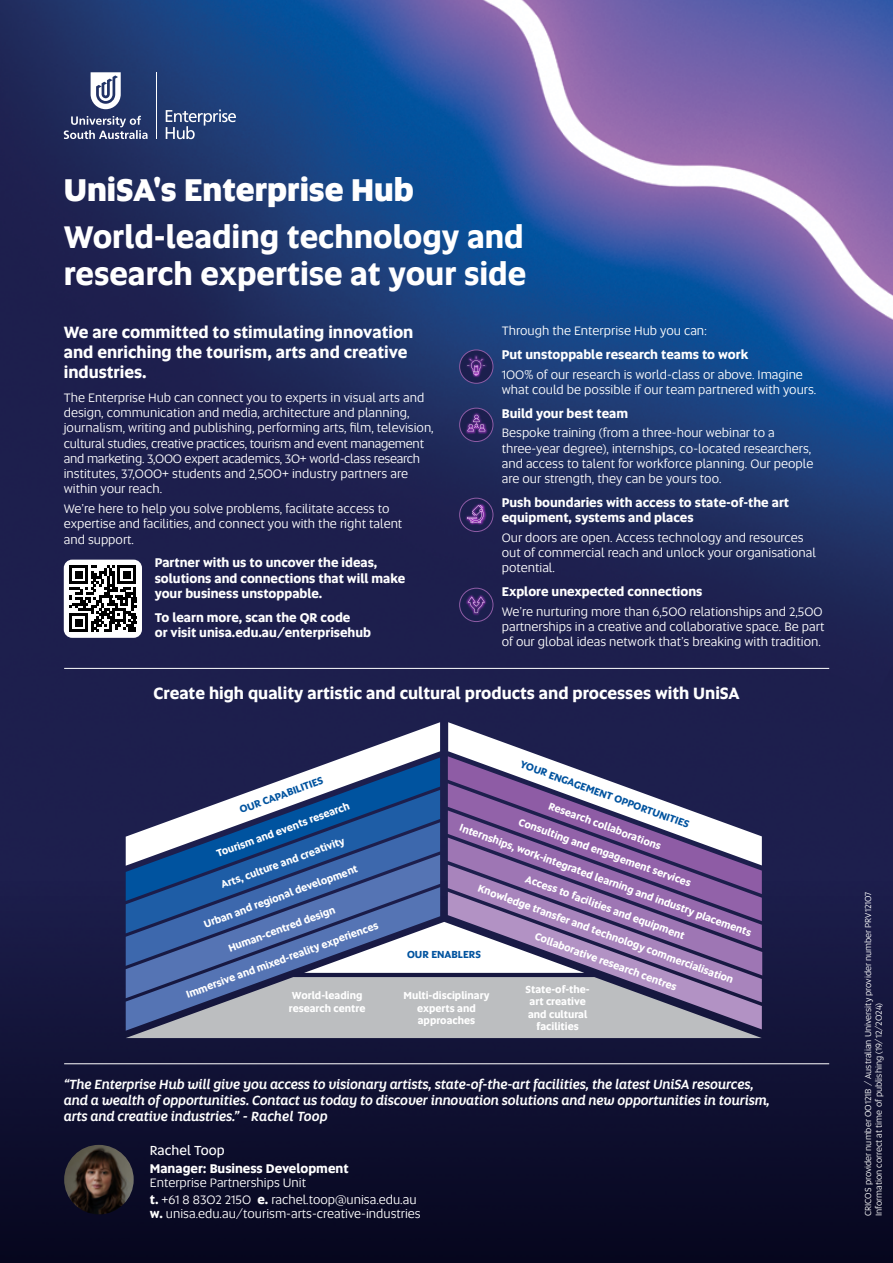
<style>
.page{position:relative;width:893px;height:1263px;background:#fff}
.page>*{position:absolute;margin:0;border:0;box-sizing:border-box;transform-origin:0 0}
.t1{font:700 31.5px/36.8px "Altis Uni SA";color:#fff}
.t2{font:800 31.5px "Altis Uni SA";color:#fff}
.t3{font:700 16.5px/19.8px "Altis Uni SA";color:#fff}
.t4{font:italic 500 13.5px/16.2px "Altis Uni SA";letter-spacing:-.02em;color:#fff}
.t5{font:13.5px "Altis Uni SA";color:#fff}
.t6{font:12.75px/15.3px "Altis Uni SA";color:#fff}
.t7{font:700 12.75px/15.3px "Altis Uni SA";color:#fff}
.t8{font:700 10.35px/12.5px "Altis Uni SA";color:#fff;text-align:center}
.t9{font:700 10.35px "Altis Uni SA";color:#00539f}
.t10{font:9px "Altis Uni SA";color:#fff}
.s1{font-weight:700}
</style>
<div class="page">
<img style="left:0;top:0;width:893px;height:881px">
<div style="left:0;top:881px;width:893px;height:382px;background:linear-gradient(to bottom,#1c1e4c,#06061e)"></div>
<hr style="left:156px;top:72px;width:1px;height:67px;background:#fff">
<svg style="left:64px;top:72px;width:84px;height:67px;background:#525e85"></svg>
<svg style="left:166px;top:110px;width:70px;height:29px;background:#4d638f"></svg>
<hr style="left:64px;top:668px;width:765px;height:1px;background:#fff">
<hr style="left:64px;top:1063px;width:765px;height:1px;background:#fff">
<div style="left:460px;top:408px;width:33px;height:33px;background:#1c1f4e;border-radius:50%"></div>
<img style="left:465px;top:412px;width:23px;height:22px">
<svg style="left:467px;top:415px;width:18px;height:16px"></svg>
<div style="left:459px;top:408px;width:34px;height:34px;border:1px solid #8e5ca5;border-radius:50%"></div>
<div style="left:460px;top:350px;width:33px;height:33px;background:#1c1f4e;border-radius:50%"></div>
<img style="left:464px;top:354px;width:24px;height:24px">
<svg style="left:467px;top:356px;width:18px;height:19px"></svg>
<div style="left:459px;top:350px;width:34px;height:34px;border:1px solid #8e5ca5;border-radius:50%"></div>
<div style="left:460px;top:588px;width:33px;height:33px;background:#1c1f4e;border-radius:50%"></div>
<img style="left:466px;top:595px;width:20px;height:20px">
<svg style="left:468px;top:597px;width:17px;height:16px"></svg>
<div style="left:459px;top:588px;width:34px;height:34px;border:1px solid #8e5ca5;border-radius:50%"></div>
<div style="left:460px;top:498px;width:33px;height:33px;background:#1c1f4e;border-radius:50%"></div>
<img style="left:464px;top:502px;width:23px;height:24px">
<svg style="left:467px;top:505px;width:17px;height:18px"></svg>
<div style="left:459px;top:498px;width:34px;height:34px;border:1px solid #8e5ca5;border-radius:50%"></div>
<div style="left:64px;top:560px;width:78px;height:78px;background:#fff;border-radius:8px"></div>
<svg style="left:69px;top:565px;width:68px;height:67px"></svg>
<svg style="left:70px;top:565px;width:66px;height:67px"></svg>
<hr style="left:70px;top:629px;width:18px;height:3px;background:#000">
<div style="left:75px;top:619px;width:8px;height:8px;background:#000"></div>
<img style="left:64px;top:1145px;width:70px;height:69px;border-radius:35px">
<svg style="left:126px;top:722px;width:636px;height:316px;background:#72749f"></svg>
<h1 class="t2" style="left:64px;top:166px;width:352px">UniSA's Enterprise Hub</h1>
<h1 class="t1" style="left:64px;top:217px;width:464px">World-leading technology and research expertise at your side</h1>
<p class="t3" style="left:64px;top:322px;width:351px">We are committed to stimulating innovation and enriching the tourism, arts and creative industries.</p>
<p class="t6" style="left:64px;top:389px;width:371px">The Enterprise Hub can connect you to experts in visual arts and design, communication and media, architecture and planning, journalism, writing and publishing, performing arts, film, television, cultural studies, creative practices, tourism and event management and marketing. 3,000 expert academics, 30+ world-class research institutes, 37,000+ students and 2,500+ industry partners are within your reach.</p>
<p class="t6" style="left:64px;top:500px;width:340px">We’re here to help you solve problems, facilitate access to expertise and facilities, and connect you with the right talent and support.</p>
<p class="t7" style="left:155px;top:555px;width:252px">Partner with us to uncover the ideas, solutions and connections that will make your business unstoppable.</p>
<p class="t7" style="left:155px;top:609px;width:218px">To learn more, scan the QR code<br>or visit unisa.edu.au/enterprisehub</p>
<p class="t6" style="left:502px;top:323px;width:207px">Through the Enterprise Hub you can:</p>
<p class="t7" style="left:502px;top:346px;width:248px">Put unstoppable research teams to work</p>
<p class="t6" style="left:502px;top:366px;width:316px">100% of our research is world-class or above. Imagine what could be possible if our team partnered with yours.</p>
<p class="t7" style="left:502px;top:405px;width:128px">Build your best team</p>
<p class="t6" style="left:502px;top:425px;width:313px">Bespoke training (from a three-hour webinar to a three-year degree), internships, co-located researchers, and access to talent for workforce planning. Our people are our strength, they can be yours too.</p>
<p class="t7" style="left:502px;top:494px;width:289px">Push boundaries with access to state-of-the art equipment, systems and places</p>
<p class="t6" style="left:502px;top:529px;width:316px">Our doors are open. Access technology and resources out of commercial reach and unlock your organisational potential.</p>
<p class="t7" style="left:502px;top:583px;width:202px">Explore unexpected connections</p>
<p class="t6" style="left:502px;top:603px;width:324px">We’re nurturing more than 6,500 relationships and 2,500 partnerships in a creative and collaborative space. Be part of our global ideas network that’s breaking with tradition.</p>
<p class="t3" style="left:154px;top:683px;width:588px">Create high quality artistic and cultural products and processes with UniSA</p>
<p class="t9" style="left:523px;top:756px;width:180px;rotate:20deg">YOUR ENGAGEMENT OPPORTUNITIES</p>
<p class="t9" style="left:237px;top:803px;width:90px;rotate:-20deg">OUR CAPABILITIES</p>
<p class="t8" style="left:219px;top:879px;width:132px;rotate:-20deg">Arts, culture and creativity</p>
<p class="t8" style="left:215px;top:847px;width:142px;rotate:-20deg">Tourism and events research</p>
<p class="t8" style="left:551px;top:799px;width:120px;rotate:20deg">Research collaborations</p>
<p class="t8" style="left:521px;top:815px;width:184px;rotate:20deg">Consulting and engagement services</p>
<p class="t8" style="left:462px;top:821px;width:311px;rotate:20deg">Internships, work-integrated learning and industry placements</p>
<p class="t8" style="left:202px;top:918px;width:165px;rotate:-20deg">Urban and regional development</p>
<p class="t8" style="left:528px;top:872px;width:170px;rotate:20deg">Access to facilities and equipment</p>
<p class="t8" style="left:481px;top:881px;width:272px;rotate:20deg">Knowledge transfer and technology commercialisation</p>
<p class="t8" style="left:226px;top:942px;width:114px;rotate:-20deg">Human-centred design</p>
<p class="t8" style="left:184px;top:988px;width:205px;rotate:-20deg">Immersive and mixed-reality experiences</p>
<p class="t8" style="left:538px;top:929px;width:152px;rotate:20deg">Collaborative research centres</p>
<p class="t9" style="left:407px;top:946px;width:75px">OUR ENABLERS</p>
<p class="t8" style="left:403px;top:989px;width:87px">Multi-disciplinary experts and approaches</p>
<p class="t8" style="left:289px;top:989px;width:78px;text-align:left">World-leading research centre</p>
<p class="t8" style="left:526px;top:983px;width:66px">State-of-the&shy;art creative and cultural facilities</p>
<p class="t4" style="left:64px;top:1075px;width:708px">“The Enterprise Hub will give you access to visionary artists, state-of-the-art facilities, the latest UniSA resources, and a wealth of opportunities. Contact us today to discover innovation solutions and new opportunities in tourism, arts and creative industries.” - Rachel Toop</p>
<p class="t5" style="left:150px;top:1141px;width:76px">Rachel Toop</p>
<p class="t7" style="left:150px;top:1160px;width:200px">Manager: Business Development</p>
<p class="t6" style="left:150px;top:1173px;width:268px;line-height:17.7px">Enterprise Partnerships Unit<br><span class="s1">t.</span> +61 8 8302 2150 <span class="s1">e.</span> rachel.toop@unisa.edu.au</p>
<p class="t6" style="left:150px;top:1205px;width:272px"><span class="s1">w.</span> unisa.edu.au/tourism-arts-creative-industries</p>
<p class="t10" style="left:862px;top:1216px;width:326px;rotate:-90deg">CRICOS provider number 00121B / Australian University provider number PRV12107</p>
<p class="t10" style="left:872px;top:1216px;width:215px;rotate:-90deg">Information correct at time of publishing (19/12/2024)</p>
</div>
